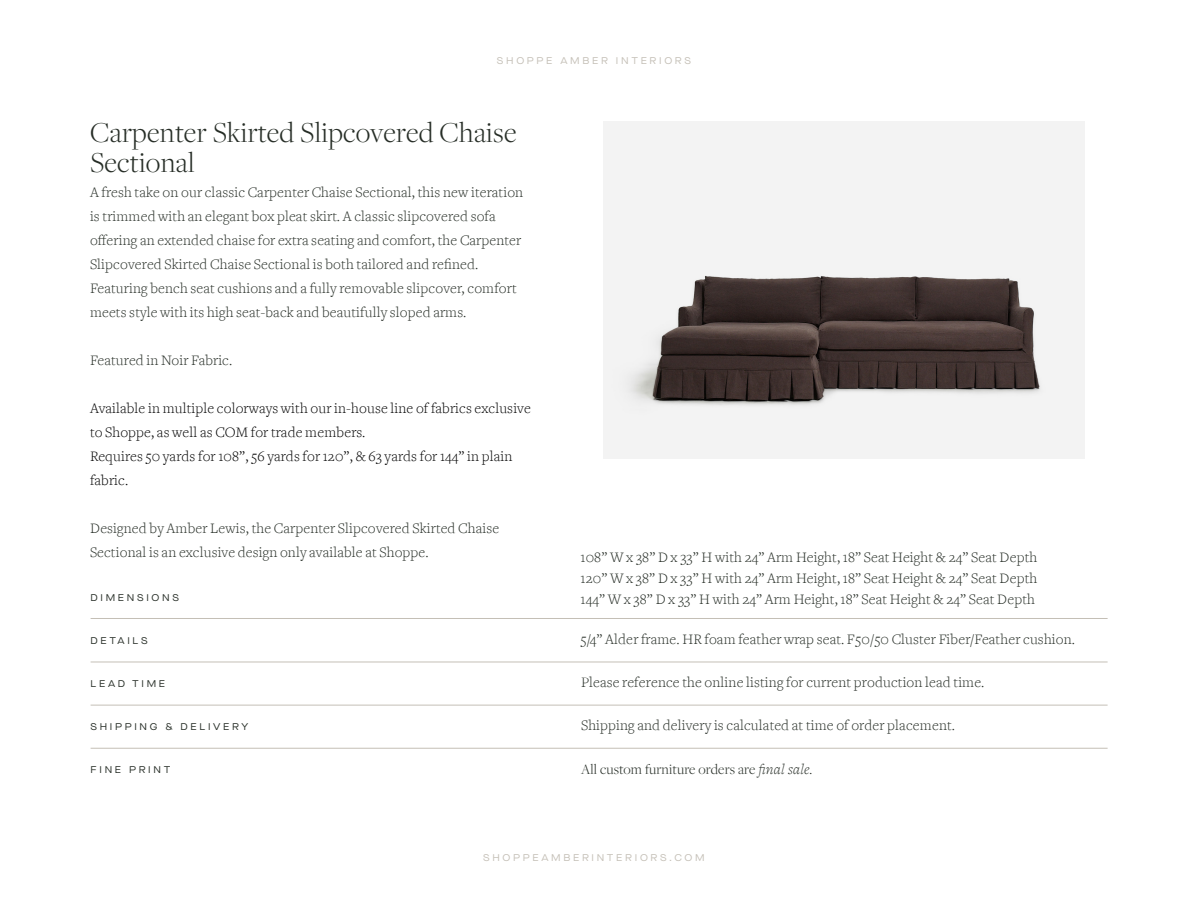
<style>
.page{position:relative;width:1188px;height:918px;background:#fff}
.page>*{position:absolute;margin:0;border:0;box-sizing:border-box;transform-origin:0 0}
.t1{font:300 30px/30px "Freight Disp Pro";letter-spacing:.01em;color:#262d26}
.t2{font:300 15px/24px "Freight Text";letter-spacing:.01em;color:#262d26}
.t3{font:300 15px/24px "Freight Text";letter-spacing:.01em;color:#000}
.t4{font:300 15px "Freight Disp Pro";letter-spacing:.01em;color:#262d26}
.t5{font:9.75px "Maison Neue Extended";letter-spacing:.275em;color:#262d26}
.t6{font:9.75px "Maison Neue Extended";letter-spacing:.275em;color:#c4bfb6}
.s1{font-family:"Freight Text Pro";font-style:italic}
</style>
<div class="page">
<img style="left:603px;top:122px;width:481px;height:337px">
<hr style="left:91px;top:618px;width:1017px;height:1px;background:#c4bfb6">
<hr style="left:91px;top:662px;width:1017px;height:1px;background:#c4bfb6">
<hr style="left:91px;top:705px;width:1017px;height:1px;background:#c4bfb6">
<hr style="left:91px;top:748px;width:1017px;height:1px;background:#c4bfb6">
<p class="t6" style="left:497px;top:55px;width:196px">SHOPPE AMBER INTERIORS</p>
<p class="t1" style="left:90px;top:117px;width:428px">Carpenter Skirted Slipcovered Chaise<br>Sectional</p>
<p class="t2" style="left:90px;top:180px;width:435px">A fresh take on our classic Carpenter Chaise Sectional, this new iteration is trimmed with an elegant box pleat skirt. A classic slipcovered sofa offering an extended chaise for extra seating and comfort, the Carpenter Slipcovered Skirted Chaise Sectional is both tailored and refined.<br>Featuring bench seat cushions and a fully removable slipcover, comfort meets style with its high seat-back and beautifully sloped arms.</p>
<p class="t2" style="left:90px;top:348px;width:144px">Featured in Noir Fabric.</p>
<p class="t3" style="left:90px;top:396px;width:442px">Available in multiple colorways with our in-house line of fabrics exclusive to Shoppe, as well as COM for trade members.</p>
<p class="t3" style="left:90px;top:444px;width:424px">Requires 50 yards for 108”, 56 yards for 120”, &amp; 63 yards for 144” in plain fabric.</p>
<p class="t2" style="left:90px;top:516px;width:411px">Designed by Amber Lewis, the Carpenter Slipcovered Skirted Chaise<br>Sectional is an exclusive design only available at Shoppe.</p>
<p class="t2" style="left:580px;top:545px;width:458px">108” W x 38” D x 33” H with 24” Arm Height, 18” Seat Height &amp; 24” Seat Depth</p>
<p class="t2" style="left:580px;top:566px;width:458px">120” W x 38” D x 33” H with 24” Arm Height, 18” Seat Height &amp; 24” Seat Depth</p>
<p class="t2" style="left:580px;top:587px;width:456px">144” W x 38” D x 33” H with 24” Arm Height, 18” Seat Height &amp; 24” Seat Depth</p>
<p class="t2" style="left:580px;top:628px;width:496px">5/4” Alder frame. HR foam feather wrap seat. F50/50 Cluster Fiber/Feather cushion.</p>
<p class="t5" style="left:91px;top:591px;width:90px">DIMENSIONS</p>
<p class="t5" style="left:91px;top:634px;width:59px">DETAILS</p>
<p class="t5" style="left:91px;top:677px;width:76px">LEAD TIME</p>
<p class="t2" style="left:581px;top:671px;width:405px">Please reference the online listing for current production lead time.</p>
<p class="t5" style="left:91px;top:720px;width:159px">SHIPPING &amp; DELIVERY</p>
<p class="t2" style="left:581px;top:714px;width:375px">Shipping and delivery is calculated at time of order placement.</p>
<p class="t5" style="left:91px;top:764px;width:81px">FINE PRINT</p>
<p class="t4" style="left:581px;top:759px;width:233px">All custom furniture orders are <span class="s1">final sale</span>.</p>
<p class="t6" style="left:483px;top:851px;width:223px">SHOPPEAMBERINTERIORS.COM</p>
</div>
